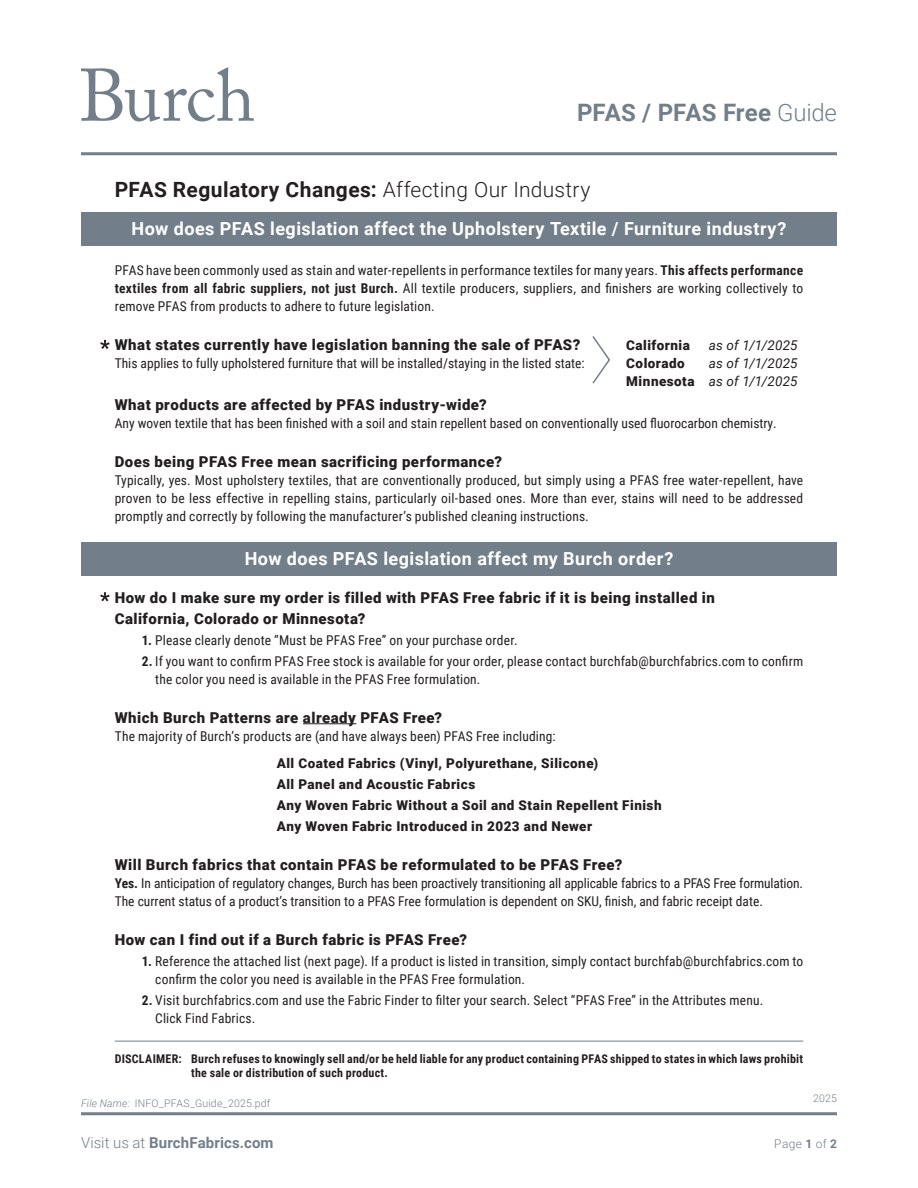
<style>
.page{position:relative;width:918px;height:1188px;background:#fff}
.page>*{position:absolute;margin:0;border:0;box-sizing:border-box;transform-origin:0 0}
.t1{font:700 24px "Roboto";color:#727f8a}
.t2{font:700 21px "Roboto";letter-spacing:.02em;color:#231f20}
.t3{font:700 18px "Roboto";letter-spacing:.025em;color:#fff}
.t4{font:900 15px "Roboto";letter-spacing:.03em;color:#231f20}
.t5{font:700 15px "Roboto";letter-spacing:.01em;color:#727f8a}
.t6{font:13.5px/18px "Roboto Condensed";letter-spacing:.005em;color:#231f20;text-align:justify}
.t7{font:900 13.5px "Roboto";letter-spacing:.035em;color:#231f20}
.t8{font:italic 13.5px "Roboto";letter-spacing:.015em;color:#231f20}
.t9{font:700 12px "Roboto Condensed";letter-spacing:.02em;color:#231f20}
.t10{font:300 12px "Roboto";letter-spacing:.03em;color:#727f8a}
.t11{font:300 10.5px "Roboto";letter-spacing:.015em;color:#727f8a}
.s1{font-weight:300}
.s2{font-weight:700}
.s3{font-weight:900;font-style:normal}
.s4{font-style:italic}
</style>
<div class="page">
<div style="left:81px;top:212px;width:756px;height:34px;background:#727f8a"></div>
<svg style="left:81px;top:68px;width:173px;height:54px"></svg>
<hr style="left:81px;top:152px;width:756px;height:3px;background:#727f8a">
<hr style="left:81px;top:1112px;width:756px;height:3px;background:#727f8a">
<div style="left:81px;top:542px;width:756px;height:34px;background:#727f8a"></div>
<hr style="left:303px;top:723px;width:53px;height:1px;background:#231f20">
<svg style="left:100px;top:592px;width:10px;height:9px"></svg>
<svg style="left:100px;top:340px;width:10px;height:9px"></svg>
<svg style="left:592px;top:336px;width:18px;height:48px"></svg>
<hr style="left:115px;top:1041px;width:688px;height:1px;background:#727f8a">
<p class="t1" style="left:577px;top:96px;width:262px">PFAS / PFAS Free <span class="s1">Guide</span></p>
<p class="t2" style="left:115px;top:175px;width:477px">PFAS Regulatory Changes: <span class="s1">Affecting Our Industry</span></p>
<p class="t3" style="left:132px;top:216px;width:656px">How does PFAS legislation affect the Upholstery Textile / Furniture industry?</p>
<p class="t6" style="left:115px;top:261px;width:690px">PFAS have been commonly used as stain and water-repellents in performance textiles for many years. <span class="s2">This affects performance textiles from all fabric suppliers, not just Burch.</span> All textile producers, suppliers, and finishers are working collectively to remove PFAS from products to adhere to future legislation.</p>
<p class="t4" style="left:115px;top:335px;width:467px">What states currently have legislation banning the sale of PFAS?</p>
<p class="t7" style="left:626px;top:336px;width:65px">California</p>
<p class="t8" style="left:709px;top:336px;width:90px">as of 1/1/2025</p>
<p class="t6" style="left:115px;top:354px;width:471px">This applies to fully upholstered furniture that will be installed/staying in the listed state:</p>
<p class="t7" style="left:626px;top:354px;width:60px">Colorado</p>
<p class="t8" style="left:709px;top:354px;width:90px">as of 1/1/2025</p>
<p class="t8" style="left:626px;top:372px;width:173px"><span class="s3">Minnesota</span> as of 1/1/2025</p>
<p class="t4" style="left:115px;top:395px;width:374px">What products are affected by PFAS industry-wide?</p>
<p class="t6" style="left:115px;top:414px;width:664px">Any woven textile that has been finished with a soil and stain repellent based on conventionally used fluorocarbon chemistry.</p>
<p class="t4" style="left:115px;top:452px;width:389px">Does being PFAS Free mean sacrificing performance?</p>
<p class="t6" style="left:115px;top:471px;width:690px">Typically, yes. Most upholstery textiles, that are conventionally produced, but simply using a PFAS free water-repellent, have proven to be less effective in repelling stains, particularly oil-based ones. More than ever, stains will need to be addressed promptly and correctly by following the manufacturer’s published cleaning instructions.</p>
<p class="t3" style="left:245px;top:546px;width:430px">How does PFAS legislation affect my Burch order?</p>
<p class="t4" style="left:115px;top:587px;width:602px">How do I make sure my order is filled with PFAS Free fabric if it is being installed in</p>
<p class="t4" style="left:115px;top:608px;width:252px">California, Colorado or Minnesota?</p>
<p class="t6" style="left:142px;top:630px;width:377px"><span class="s2">1.</span> Please clearly denote “Must be PFAS Free” on your purchase order.</p>
<p class="t6" style="left:142px;top:651px;width:663px"><span class="s2">2.</span> If you want to confirm PFAS Free stock is available for your order, please contact burchfab@burchfabrics.com to confirm</p>
<p class="t6" style="left:155px;top:669px;width:327px">the color you need is available in the PFAS Free formulation.</p>
<p class="t4" style="left:115px;top:707px;width:329px">Which Burch Patterns are already PFAS Free?</p>
<p class="t6" style="left:115px;top:726px;width:442px">The majority of Burch’s products are (and have always been) PFAS Free including:</p>
<p class="t7" style="left:277px;top:753px;width:323px">All Coated Fabrics (Vinyl, Polyurethane, Silicone)</p>
<p class="t7" style="left:277px;top:774px;width:200px">All Panel and Acoustic Fabrics</p>
<p class="t7" style="left:277px;top:795px;width:386px">Any Woven Fabric Without a Soil and Stain Repellent Finish</p>
<p class="t7" style="left:277px;top:816px;width:317px">Any Woven Fabric Introduced in 2023 and Newer</p>
<p class="t4" style="left:115px;top:854px;width:509px">Will Burch fabrics that contain PFAS be reformulated to be PFAS Free?</p>
<p class="t6" style="left:115px;top:873px;width:690px"><span class="s2">Yes.</span> In anticipation of regulatory changes, Burch has been proactively transitioning all applicable fabrics to a PFAS Free formulation.<br>The current status of a product’s transition to a PFAS Free formulation is dependent on SKU, finish, and fabric receipt date.</p>
<p class="t4" style="left:115px;top:929px;width:354px">How can I find out if a Burch fabric is PFAS Free?</p>
<p class="t6" style="left:142px;top:951px;width:663px"><span class="s2">1.</span> Reference the attached list (next page). If a product is listed in transition, simply contact burchfab@burchfabrics.com to</p>
<p class="t6" style="left:155px;top:969px;width:371px">confirm the color you need is available in the PFAS Free formulation.</p>
<p class="t6" style="left:142px;top:990px;width:623px"><span class="s2">2.</span> Visit burchfabrics.com and use the Fabric Finder to filter your search. Select “PFAS Free” in the Attributes menu.</p>
<p class="t6" style="left:155px;top:1008px;width:102px">Click Find Fabrics.</p>
<p class="t9" style="left:115px;top:1050px;width:690px">DISCLAIMER: Burch refuses to knowingly sell and/or be held liable for any product containing PFAS shipped to states in which laws prohibit</p>
<p class="t9" style="left:191px;top:1064px;width:198px">the sale or distribution of such product.</p>
<p class="t11" style="left:813px;top:1091px;width:25px">2025</p>
<p class="t11" style="left:81px;top:1096px;width:191px"><span class="s4">File Name:</span> INFO_PFAS_Guide_2025.pdf</p>
<p class="t5" style="left:81px;top:1132px;width:194px"><span class="s1">Visit us at</span> BurchFabrics.com</p>
<p class="t10" style="left:774px;top:1135px;width:64px">Page <span class="s2">1</span> of <span class="s2">2</span></p>
</div>
